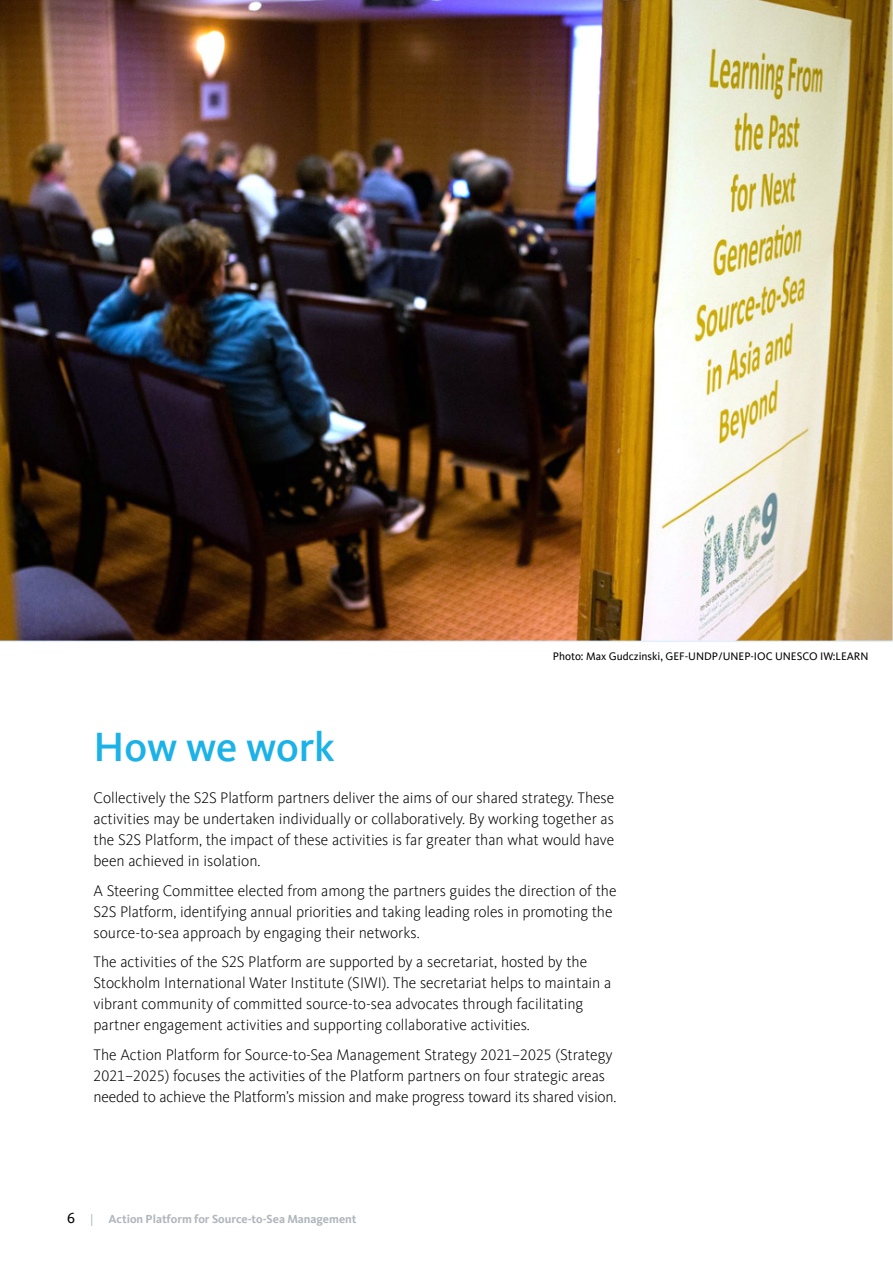
<style>
.page{position:relative;width:893px;height:1263px;background:#fff}
.page>*{position:absolute;margin:0;border:0;box-sizing:border-box;transform-origin:0 0}
.t1{font:500 42px "Kievit OT";color:#1bb2e8}
.t2{font:300 15.75px/21px "Kievit OT";color:#000}
.t3{font:15px "Kievit OT";color:#000}
.t4{font:700 12px "Kievit OT";color:#afb6bd}
.t5{font:11.25px "Kievit OT";color:#000}
.s1{font-size:15.45px}
.s2{font-size:12px;color:#afb6bd}
</style>
<div class="page">
<img style="left:0;top:0;width:893px;height:642px">
<p class="t5" style="left:553px;top:650px;width:317px">Photo: Max Gudczinski, GEF-UNDP/UNEP-IOC UNESCO IW:LEARN</p>
<h1 class="t1" style="left:94px;top:723px;width:243px">How we work</h1>
<p class="t2" style="left:94px;top:788px;width:522px;text-align:justify">Collectively the S2S Platform partners deliver the aims of our shared strategy. These activities may be undertaken individually or collaboratively. By working together as the S2S Platform, the impact of these activities is far greater than what would have been achieved in isolation.</p>
<p class="t2" style="left:94px;top:880px;width:524px">A Steering Committee elected from among the partners guides the direction of the<br>S2S Platform, identifying annual priorities and taking leading roles in promoting the source-to-sea approach by engaging their networks.</p>
<p class="t2" style="left:94px;top:952px;width:519px">The activities of the S2S Platform are supported by a secretariat, hosted by the Stockholm International Water Institute (SIWI). The secretariat helps to maintain a vibrant community of committed source-to-sea advocates through facilitating partner engagement activities and supporting collaborative activities.</p>
<p class="t2" style="left:94px;top:1044px;width:524px">The Action Platform for Source-to-Sea Management Strategy <span class="s1">2021</span>–<span class="s1">2025</span> (Strategy<br><span class="s1">2021</span>–<span class="s1">2025</span>) focuses the activities of the Platform partners on four strategic areas needed to achieve the Platform’s mission and make progress toward its shared vision.</p>
<p class="t3" style="left:67px;top:1210px;width:28px">6 <span class="s2">|</span></p>
<p class="t4" style="left:109px;top:1212px;width:250px">Action Platform for Source-to-Sea Management</p>
</div>
